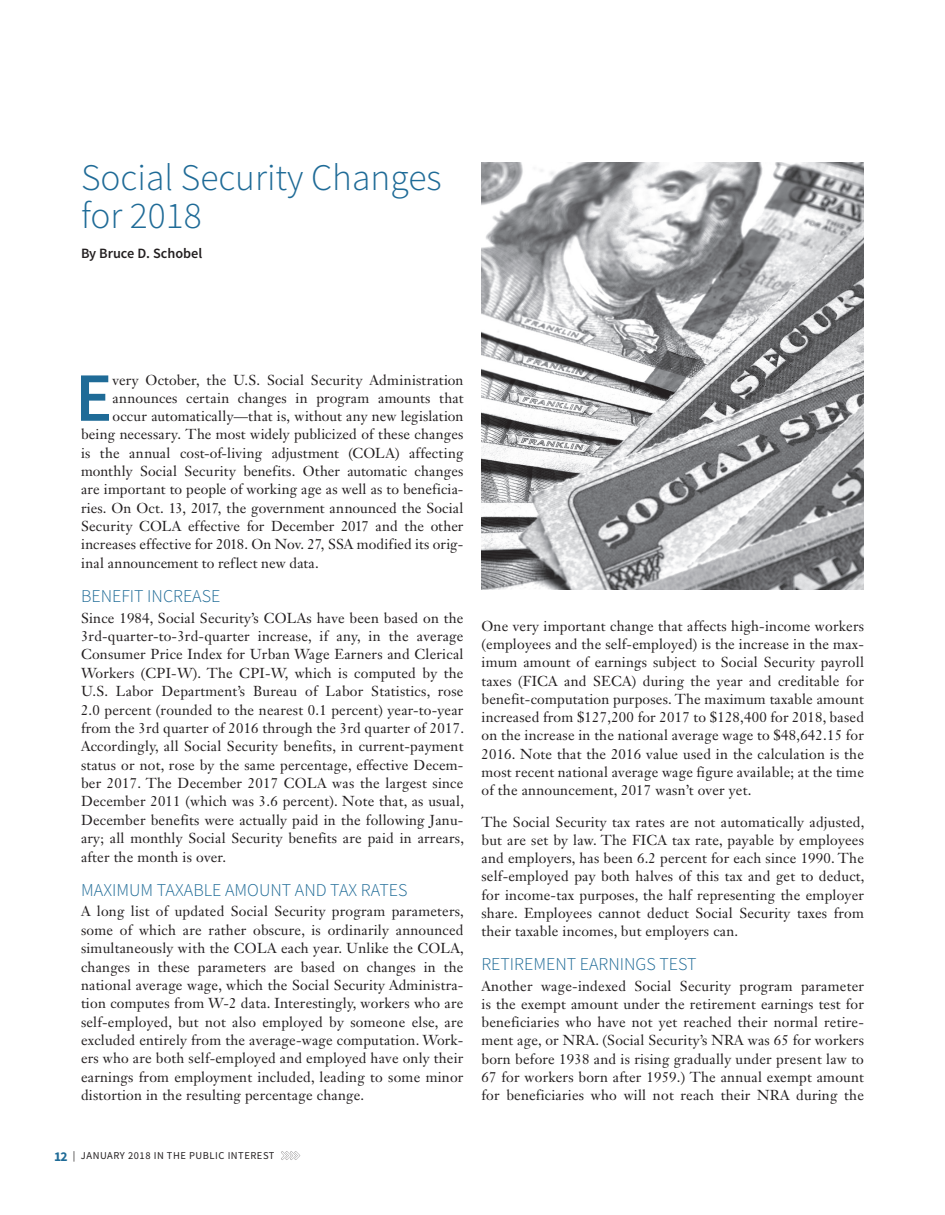
<style>
.page{position:relative;width:945px;height:1215px;background:#fff}
.page>*{position:absolute;margin:0;border:0;box-sizing:border-box;transform-origin:0 0}
.t1{font:600 69.3px "Source Sans Pro";color:#1f6b97}
.t2{font:300 37.5px/37.8px "Source Sans Pro";color:#1f6b97}
.t3{font:300 18px "Source Sans Pro";color:#1f6b97}
.t4{font:14.25px/18.5px "Janson Text LT Std";letter-spacing:.015em;color:#231f20;text-align:justify}
.t5{font:600 14.25px "Source Sans Pro";color:#231f20}
.t6{font:10.5px "Source Sans Pro";letter-spacing:.05em;color:#231f20}
.s1{font-weight:700;font-size:13.5px;color:#1f6b97}
</style>
<div class="page">
<svg style="left:281px;top:1151px;width:19px;height:9px"></svg>
<img style="left:482px;top:162px;width:382px;height:427px">
<h2 class="t2" style="left:81px;top:159px;width:362px">Social Security Changes for 2018</h2>
<p class="t5" style="left:81px;top:245px;width:123px">By Bruce D. Schobel</p>
<h1 class="t1" style="left:75px;top:354px;width:39px">E</h1>
<p class="t4" style="left:113px;top:371px;width:352px">very October, the U.S. Social Security Administration</p>
<p class="t4" style="left:113px;top:389px;width:353px">announces certain changes in program amounts that</p>
<p class="t4" style="left:113px;top:406px;width:352px">occur automatically—that is, without any new legislation</p>
<p class="t4" style="left:81px;top:425px;width:384px">being necessary. The most widely publicized of these changes</p>
<p class="t4" style="left:81px;top:443px;width:384px">is the annual cost-of-living adjustment (COLA) affecting</p>
<p class="t4" style="left:81px;top:462px;width:384px">monthly Social Security benefits. Other automatic changes</p>
<p class="t4" style="left:81px;top:480px;width:384px">are important to people of working age as well as to beneficia-</p>
<p class="t4" style="left:81px;top:498px;width:384px">ries. On Oct. 13, 2017, the government announced the Social</p>
<p class="t4" style="left:81px;top:517px;width:384px">Security COLA effective for December 2017 and the other</p>
<p class="t4" style="left:81px;top:535px;width:384px">increases effective for 2018. On Nov. 27, SSA modified its orig-</p>
<p class="t4" style="left:81px;top:554px;width:239px">inal announcement to reflect new data.</p>
<p class="t3" style="left:81px;top:585px;width:141px">BENEFIT INCREASE</p>
<p class="t4" style="left:81px;top:608px;width:385px">Since 1984, Social Security’s COLAs have been based on the 3rd-quarter-to-3rd-quarter increase, if any, in the average Consumer Price Index for Urban Wage Earners and Clerical Workers (CPI-W). The CPI-W, which is computed by the U.S. Labor Department’s Bureau of Labor Statistics, rose 2.0 percent (rounded to the nearest 0.1 percent) year-to-year from the 3rd quarter of 2016 through the 3rd quarter of 2017.<br>Accordingly, all Social Security benefits, in current-payment status or not, rose by the same percentage, effective Decem&shy;ber 2017. The December 2017 COLA was the largest since December 2011 (which was 3.6 percent). Note that, as usual, December benefits were actually paid in the following Janu&shy;ary; all monthly Social Security benefits are paid in arrears, after the month is over.</p>
<p class="t3" style="left:81px;top:879px;width:328px">MAXIMUM TAXABLE AMOUNT AND TAX RATES</p>
<p class="t4" style="left:81px;top:902px;width:384px">A long list of updated Social Security program parameters, some of which are rather obscure, is ordinarily announced simultaneously with the COLA each year. Unlike the COLA, changes in these parameters are based on changes in the national average wage, which the Social Security Administra&shy;tion computes from W-2 data. Interestingly, workers who are self-employed, but not also employed by someone else, are excluded entirely from the average-wage computation. Work&shy;ers who are both self-employed and employed have only their earnings from employment included, leading to some minor distortion in the resulting percentage change.</p>
<p class="t4" style="left:481px;top:617px;width:384px">One very important change that affects high-income workers (employees and the self-employed) is the increase in the max&shy;imum amount of earnings subject to Social Security payroll taxes (FICA and SECA) during the year and creditable for benefit-computation purposes. The maximum taxable amount increased from $127,200 for 2017 to $128,400 for 2018, based on the increase in the national average wage to $48,642.15 for 2016. Note that the 2016 value used in the calculation is the most recent national average wage figure available; at the time of the announcement, 2017 wasn’t over yet.</p>
<p class="t4" style="left:481px;top:813px;width:385px">The Social Security tax rates are not automatically adjusted, but are set by law. The FICA tax rate, payable by employees and employers, has been 6.2 percent for each since 1990. The self-employed pay both halves of this tax and get to deduct, for income-tax purposes, the half representing the employer share. Employees cannot deduct Social Security taxes from their taxable incomes, but employers can.</p>
<p class="t3" style="left:482px;top:953px;width:217px">RETIREMENT EARNINGS TEST</p>
<p class="t4" style="left:482px;top:977px;width:384px">Another wage-indexed Social Security program parameter is the exempt amount under the retirement earnings test for beneficiaries who have not yet reached their normal retire&shy;ment age, or NRA. (Social Security’s NRA was 65 for workers born before 1938 and is rising gradually under present law to 67 for workers born after 1959.) The annual exempt amount for beneficiaries who will not reach their NRA during the</p>
<p class="t6" style="left:54px;top:1149px;width:222px"><span class="s1">12</span> | JANUARY 2018 IN THE PUBLIC INTEREST</p>
</div>
